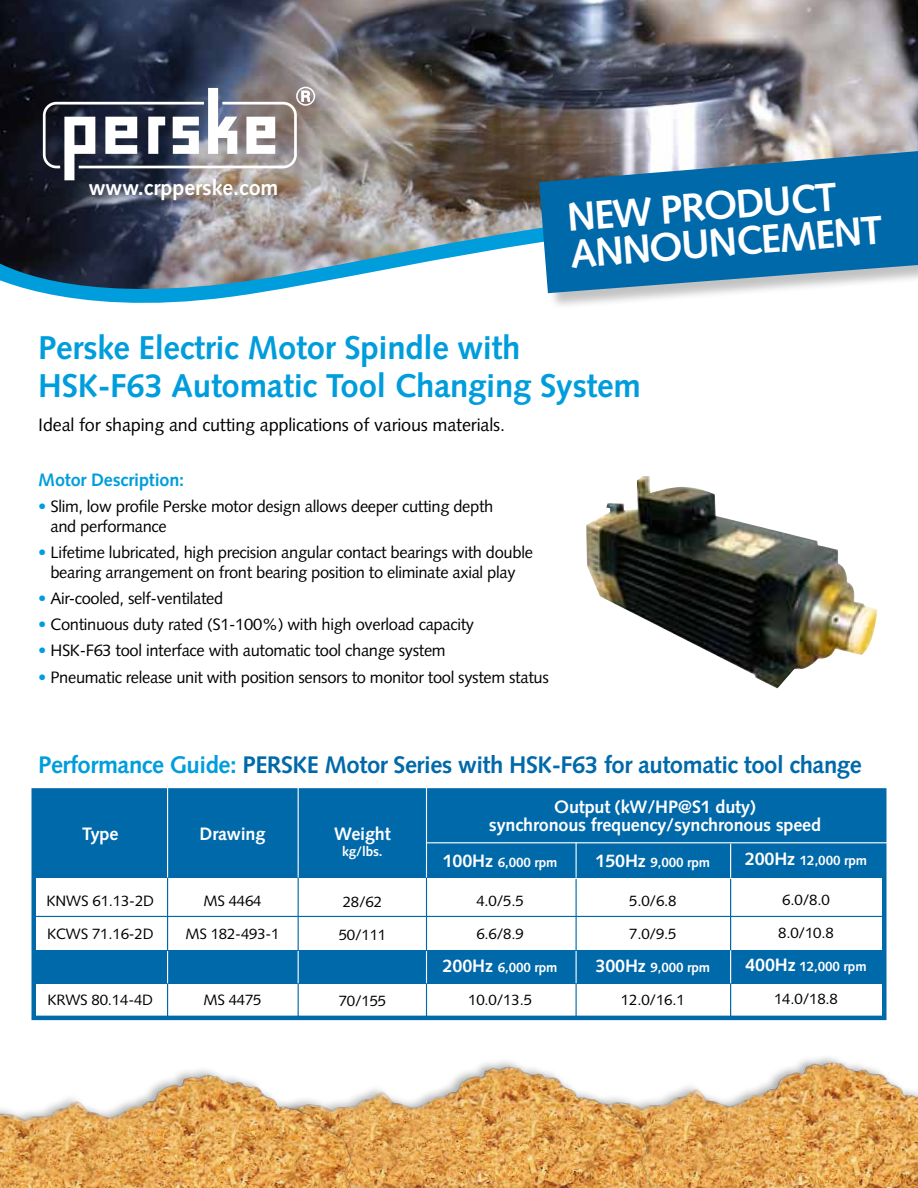
<style>
.page{position:relative;width:918px;height:1188px;background:#fff}
.page>*{position:absolute;margin:0;border:0;box-sizing:border-box;transform-origin:0 0}
.t1{font:700 40.05px/36.8px "Syntax LT Std";color:#fff}
.t2{font:700 33px/37.5px "Syntax LT Std";letter-spacing:-.01em;color:#009ddc}
.t3{font:700 24px "Syntax LT Std";letter-spacing:-.02em;color:#0069aa}
.t4{font:700 21.45px "Syntax LT Std";color:#fff}
.t5{font:700 18px/18px "Syntax LT Std";letter-spacing:-.01em;color:#fff;text-align:center}
.t6{font:18px "Syntax LT Std";letter-spacing:-.01em;color:#000}
.t7{font:700 18px "Syntax LT Std";letter-spacing:-.01em;color:#009ddc}
.t8{font:16.5px/19.5px "Syntax LT Std";letter-spacing:-.02em;color:#000}
.t9{font:15px "Syntax LT Std";letter-spacing:-.01em;color:#000}
.t10{font:700 13.5px "Syntax LT Std";letter-spacing:-.01em;color:#fff}
.s1{color:#009ddc}
.s2{font-size:18px}
</style>
<div class="page">
<img style="left:667px;top:949px;width:251px;height:239px">
<img style="left:370px;top:1020px;width:297px;height:168px">
<img style="left:0;top:963px;width:370px;height:225px">
<svg style="left:31px;top:290px;width:243px;height:13px"></svg>
<img style="left:0;top:0;width:918px;height:290px">
<div style="left:296px;top:87px;width:19px;height:19px;border:2px solid #fff;border-radius:50%"></div>
<svg style="left:43px;top:88px;width:269px;height:92px"></svg>
<img style="left:586px;top:476px;width:292px;height:212px">
<div style="left:540px;top:151px;width:378px;height:159px;background:#000;opacity:.24"></div>
<svg style="left:539px;top:151px;width:379px;height:142px;background:#2879ac"></svg>
<div style="left:32px;top:788px;width:854px;height:232px;border:4px solid #0069aa"></div>
<div style="left:34px;top:791px;width:850px;height:87px;background:#0069aa"></div>
<div style="left:34px;top:950px;width:850px;height:34px;background:#0069aa"></div>
<div style="left:165px;top:870px;width:5px;height:150px;background:#000;opacity:.5"></div>
<hr style="left:296px;top:872px;width:4px;height:148px;background:#000;opacity:.5">
<div style="left:424px;top:825px;width:5px;height:195px;background:#000;opacity:.5"></div>
<div style="left:424px;top:784px;width:5px;height:95px;background:#000;opacity:.5"></div>
<hr style="left:574px;top:840px;width:4px;height:39px;background:#000;opacity:.5">
<hr style="left:729px;top:841px;width:4px;height:38px;background:#000;opacity:.5">
<hr style="left:296px;top:784px;width:4px;height:95px;background:#000;opacity:.5">
<hr style="left:425px;top:841px;width:465px;height:4px;background:#000;opacity:.5">
<div style="left:165px;top:781px;width:5px;height:98px;background:#000;opacity:.5"></div>
<hr style="left:574px;top:877px;width:4px;height:141px;background:#000;opacity:.5">
<hr style="left:729px;top:877px;width:4px;height:141px;background:#000;opacity:.5">
<hr style="left:33px;top:914px;width:852px;height:4px;background:#000;opacity:.5">
<hr style="left:574px;top:948px;width:4px;height:36px;background:#000;opacity:.5">
<hr style="left:296px;top:948px;width:4px;height:36px;background:#000;opacity:.5">
<div style="left:165px;top:948px;width:5px;height:36px;background:#000;opacity:.5"></div>
<hr style="left:729px;top:948px;width:4px;height:36px;background:#000;opacity:.5">
<div style="left:424px;top:948px;width:5px;height:36px;background:#000;opacity:.5"></div>
<h3 class="t4" style="left:89px;top:176px;width:191px">www.crpperske.com</h3>
<h1 class="t1" style="left:566px;top:198px;width:243px;rotate:-4deg">New Product<br>Ann ouncement</h1>
<h2 class="t2" style="left:38px;top:329px;width:604px">Perske Electric Motor Spindle with<br>HSK-F63 Automatic Tool Changing System</h2>
<p class="t6" style="left:38px;top:414px;width:468px">Ideal for shaping and cutting applications of various materials.</p>
<p class="t7" style="left:38px;top:469px;width:147px">Motor Description:</p>
<p class="t8" style="left:50px;top:497px;width:445px;text-indent:-12px"><span class="s1">•</span> Slim, low profile Perske motor design allows deeper cutting depth and performance</p>
<p class="t8" style="left:38px;top:543px;width:496px;text-align:center"><span class="s1">•</span> Lifetime lubricated, high precision angular contact bearings with double bearing arrangement on front bearing position to eliminate axial play</p>
<p class="t8" style="left:38px;top:588px;width:187px"><span class="s1">•</span> Air-cooled, self-ventilated</p>
<p class="t8" style="left:38px;top:615px;width:437px"><span class="s1">•</span> Continuous duty rated (S1-100%) with high overload capacity</p>
<p class="t8" style="left:38px;top:641px;width:409px"><span class="s1">•</span> HSK-F63 tool interface with automatic tool change system</p>
<p class="t8" style="left:38px;top:667px;width:512px"><span class="s1">•</span> Pneumatic release unit with position sensors to monitor tool system status</p>
<h3 class="t3" style="left:38px;top:751px;width:825px"><span class="s1">Performance Guide:</span> PERSKE Motor Series with HSK-F63 for automatic tool change</h3>
<p class="t5" style="left:82px;top:825px;width:38px">Type</p>
<p class="t5" style="left:200px;top:825px;width:67px">Drawing</p>
<p class="t9" style="left:47px;top:892px;width:109px">KNWS 61.13-2D</p>
<p class="t9" style="left:47px;top:925px;width:108px">KCWS 71.16-2D</p>
<p class="t9" style="left:203px;top:892px;width:60px">MS 4464</p>
<p class="t9" style="left:185px;top:925px;width:96px">MS 182-493-1</p>
<p class="t9" style="left:48px;top:991px;width:107px">KRWS 80.14-4D</p>
<p class="t9" style="left:203px;top:991px;width:60px">MS 4475</p>
<p class="t5" style="left:334px;top:825px;width:58px">Weight</p>
<p class="t10" style="left:342px;top:844px;width:42px">kg/lbs.</p>
<p class="t9" style="left:343px;top:893px;width:41px">28/62</p>
<p class="t9" style="left:339px;top:926px;width:49px">50/111</p>
<p class="t9" style="left:339px;top:992px;width:49px">70/155</p>
<p class="t5" style="left:489px;top:798px;width:334px">Output (kW/HP@S1 duty)<br>synchronous frequency/synchronous speed</p>
<p class="t10" style="left:443px;top:854px;width:116px"><span class="s2">100Hz</span> 6,000 rpm</p>
<p class="t9" style="left:476px;top:892px;width:49px">4.0/5.5</p>
<p class="t9" style="left:476px;top:925px;width:49px">6.6/8.9</p>
<p class="t10" style="left:443px;top:960px;width:116px"><span class="s2">200Hz</span> 6,000 rpm</p>
<p class="t9" style="left:468px;top:991px;width:65px">10.0/13.5</p>
<p class="t10" style="left:596px;top:854px;width:116px"><span class="s2">150Hz</span> 9,000 rpm</p>
<p class="t9" style="left:629px;top:892px;width:49px">5.0/6.8</p>
<p class="t9" style="left:629px;top:925px;width:49px">7.0/9.5</p>
<p class="t10" style="left:596px;top:960px;width:116px"><span class="s2">300Hz</span> 9,000 rpm</p>
<p class="t9" style="left:621px;top:991px;width:65px">12.0/16.1</p>
<p class="t10" style="left:745px;top:853px;width:124px"><span class="s2">200Hz</span> 12,000 rpm</p>
<p class="t9" style="left:782px;top:891px;width:49px">6.0/8.0</p>
<p class="t9" style="left:778px;top:924px;width:57px">8.0/10.8</p>
<p class="t10" style="left:745px;top:959px;width:123px"><span class="s2">400Hz</span> 12,000 rpm</p>
<p class="t9" style="left:774px;top:990px;width:65px">14.0/18.8</p>
</div>
